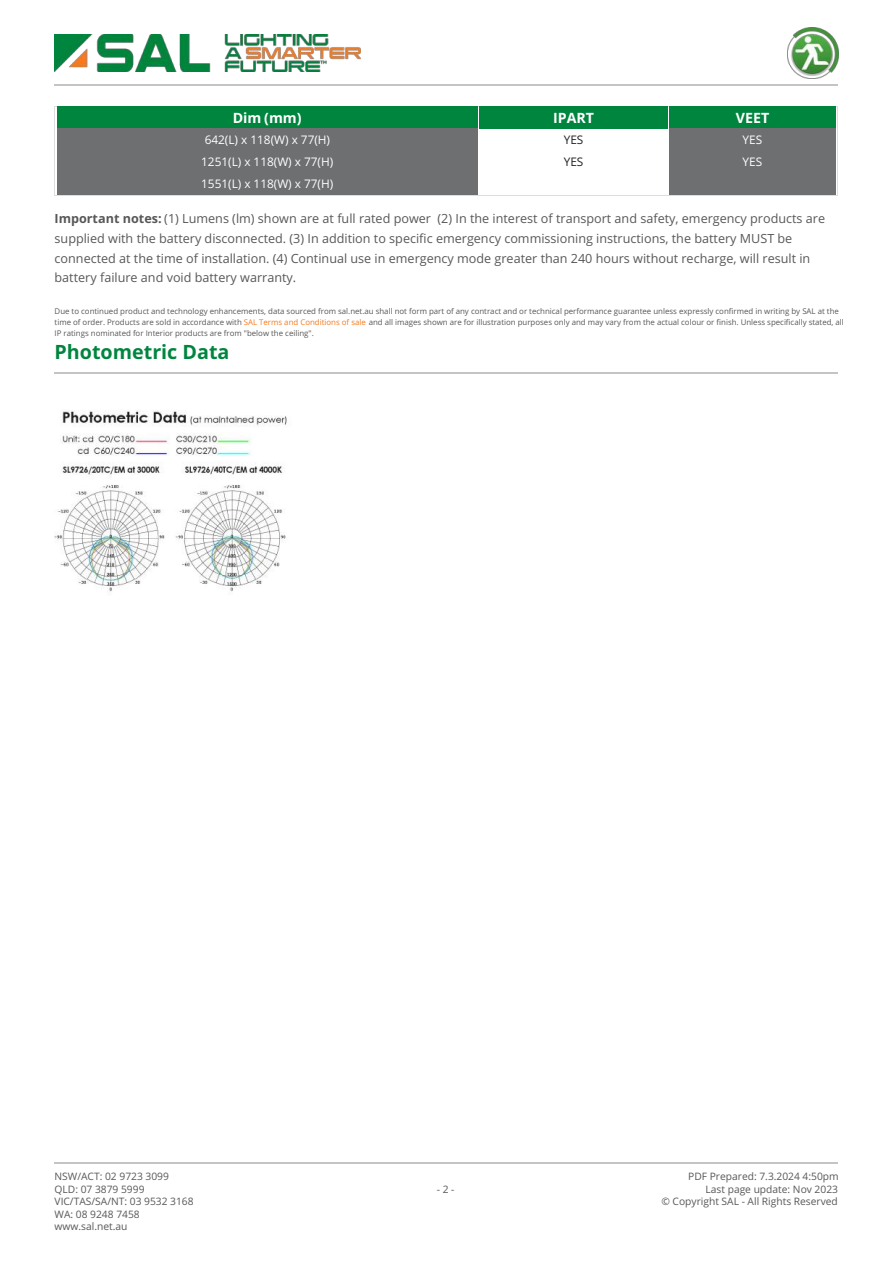
<style>
.page{position:relative;width:893px;height:1263px;background:#fff}
.page>*{position:absolute;margin:0;border:0;box-sizing:border-box;transform-origin:0 0}
.t1{font:700 19.65px "Open Sans";color:#00853f}
.t2{font:700 14.25px "Open Sans";color:#fff}
.t3{font:12.6px/19.6px "Open Sans";color:#585858}
.t4{font:11.85px "Open Sans";color:#fff}
.t5{font:11.85px "Open Sans";color:#222}
.t6{font:10.2px/12.6px "Open Sans";color:#585858}
.t7{font:7.95px/11.1px "Open Sans";color:#585858}
.s1{font-weight:700}
.s2{color:#f47b20}
</style>
<div class="page">
<hr style="left:55px;top:106px;width:783px;height:1px;background:#ddd">
<hr style="left:55px;top:195px;width:783px;height:1px;background:#ddd">
<hr style="left:55px;top:106px;width:1px;height:90px;background:#ddd">
<hr style="left:837px;top:106px;width:1px;height:90px;background:#ddd">
<div style="left:57px;top:107px;width:421px;height:22px;background:#00853f"></div>
<div style="left:479px;top:107px;width:188px;height:22px;background:#00853f"></div>
<div style="left:669px;top:107px;width:166px;height:22px;background:#00853f"></div>
<div style="left:57px;top:129px;width:421px;height:22px;background:#6e6f71"></div>
<div style="left:669px;top:129px;width:166px;height:22px;background:#6e6f71"></div>
<div style="left:57px;top:151px;width:421px;height:22px;background:#6e6f71"></div>
<div style="left:669px;top:151px;width:166px;height:22px;background:#6e6f71"></div>
<div style="left:57px;top:173px;width:421px;height:22px;background:#6e6f71"></div>
<div style="left:669px;top:173px;width:166px;height:22px;background:#6e6f71"></div>
<hr style="left:55px;top:372px;width:783px;height:2px;background:#c4c4c4">
<img style="left:55px;top:410px;width:232px;height:185px">
<hr style="left:55px;top:84px;width:783px;height:2px;background:#c4c4c4">
<img style="left:55px;top:34px;width:305px;height:38px">
<img style="left:787px;top:28px;width:51px;height:50px">
<hr style="left:55px;top:1162px;width:783px;height:1px;background:#c4c4c4">
<h2 class="t2" style="left:233px;top:112px;width:70px">Dim (mm)</h2>
<h2 class="t2" style="left:553px;top:112px;width:42px">IPART</h2>
<h2 class="t2" style="left:736px;top:112px;width:35px">VEET</h2>
<h3 class="t4" style="left:205px;top:135px;width:127px">642(L) x 118(W) x 77(H)</h3>
<h3 class="t5" style="left:563px;top:135px;width:21px">YES</h3>
<h3 class="t4" style="left:742px;top:135px;width:21px">YES</h3>
<h3 class="t4" style="left:201px;top:157px;width:134px">1251(L) x 118(W) x 77(H)</h3>
<h3 class="t5" style="left:563px;top:157px;width:21px">YES</h3>
<h3 class="t4" style="left:742px;top:157px;width:21px">YES</h3>
<h3 class="t4" style="left:201px;top:179px;width:134px">1551(L) x 118(W) x 77(H)</h3>
<p class="t3" style="left:55px;top:210px;width:772px"><span class="s1">Important notes:</span> (1) Lumens (lm) shown are at full rated power (2) In the interest of transport and safety, emergency products are supplied with the battery disconnected. (3) In addition to specific emergency commissioning instructions, the battery MUST be connected at the time of installation. (4) Continual use in emergency mode greater than 240 hours without recharge, will result in battery failure and void battery warranty.</p>
<p class="t7" style="left:55px;top:306px;width:790px">Due to continued product and technology enhancements, data sourced from sal.net.au shall not form part of any contract and or technical performance guarantee unless expressly confirmed in writing by SAL at the time of order. Products are sold in accordance with <span class="s2">SAL Terms and Conditions of sale</span> and all images shown are for illustration purposes only and may vary from the actual colour or finish. Unless specifically stated, all<br>IP ratings nominated for Interior products are from "below the ceiling".</p>
<h1 class="t1" style="left:55px;top:344px;width:176px">Photometric Data</h1>
<p class="t6" style="left:55px;top:1171px;width:141px">NSW/ACT: 02 9723 3099<br>QLD: 07 3879 5999<br>VIC/TAS/SA/NT: 03 9532 3168<br>WA: 08 9248 7458 www.sal.net.au</p>
<p class="t6" style="left:437px;top:1184px;width:19px">- 2 -</p>
<p class="t6" style="left:661px;top:1171px;width:179px;text-align:right">PDF Prepared: 7.3.2024 4:50pm<br>Last page update: Nov 2023<br>© Copyright SAL - All Rights Reserved</p>
</div>
